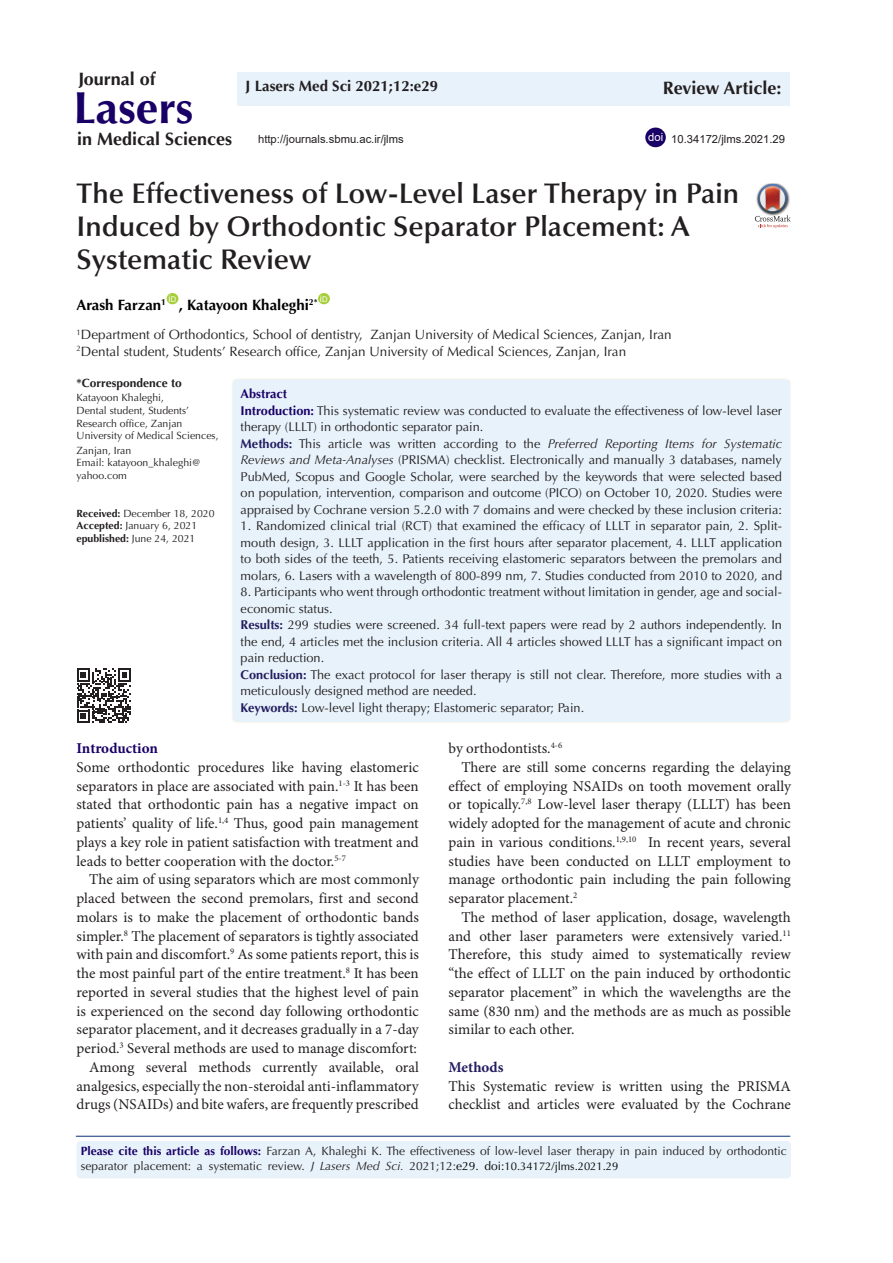
<style>
.page{position:relative;width:893px;height:1263px;background:#fff}
.page>*{position:absolute;margin:0;border:0;box-sizing:border-box;transform-origin:0 0}
.t1{font:700 45px "Optima LT Std";color:#190066}
.t2{font:600 28.5px/33px "Optima LT Std";color:#231f20}
.t3{font:700 18px "Optima LT Std";color:#231f20}
.t4{font:15px/18.8px "Minion Pro";color:#231f20;text-align:justify}
.t5{font:700 15px "Optima LT Std";color:#000}
.t6{font:700 15px "Optima LT Std";color:#231f20}
.t7{font:700 15px "Minion Pro";letter-spacing:-.005em;color:#190066}
.t8{font:700 15px "Minion Pro";color:#231d60}
.t9{font:13.5px "Optima LT Std";color:#231f20}
.t10{font:12.75px/16.5px "Optima LT Std";color:#231f20}
.Default{font:700 12.75px "Optima LT Std";color:#190066}
.t11{font:12px/15px "Optima LT Std";color:#231f20}
.t12{font:700 12px "Optima LT Std";color:#231f20}
.t13{font:11.25px "Arial";color:#231f20}
.t14{font:11.25px "Arial";color:#fff}
.t15{font:10.5px/12.6px "Optima LT Std";color:#231f20}
.t16{font:700 10.5px "Optima LT Std";color:#231f20}
.t17{font:7.8px "Arial";color:#fff}
.s1{font-weight:700;color:#190066}
.s2{font-weight:700;color:#231d60}
.s3{font-style:italic}
.s4{font-weight:700}
.s5{font-weight:400}
.s6{color:#040503}
.s7{font-size:11.25px;color:#040503}
</style>
<div class="page">
<hr style="left:76px;top:1136px;width:714px;height:1px;background:#053278">
<div style="left:77px;top:1141px;width:714px;height:37px;background:#e8f2fa;border-radius:4px"></div>
<img style="left:767px;top:183px;width:12px;height:1px">
<svg style="left:755px;top:184px;width:36px;height:44px"></svg>
<div style="left:624px;top:72px;width:166px;height:34px;background:#e8f2fa"></div>
<div style="left:645px;top:128px;width:21px;height:19px;background:#190066;border-radius:50%"></div>
<div style="left:167px;top:293px;width:11px;height:11px;background:#a6ce39;border-radius:50%"></div>
<div style="left:318px;top:293px;width:12px;height:11px;background:#a6ce39;border-radius:50%"></div>
<div style="left:232px;top:379px;width:559px;height:344px;background:#e8f2fa;border-radius:6px"></div>
<svg style="left:77px;top:668px;width:54px;height:55px"></svg>
<div style="left:237px;top:72px;width:387px;height:34px;background:#e8f2fa"></div>
<p class="t3" style="left:78px;top:68px;width:79px">Journal of</p>
<p class="t1" style="left:73px;top:81px;width:122px">Lasers</p>
<p class="t3" style="left:77px;top:129px;width:157px">in Medical Sciences</p>
<p class="t3" style="left:663px;top:77px;width:120px">Review Article:</p>
<p class="t6" style="left:246px;top:78px;width:194px">J Lasers Med Sci 2021;12:e29</p>
<p class="t14" style="left:648px;top:129px;width:17px">doi</p>
<p class="t13" style="left:671px;top:131px;width:115px">10.34172/jlms.2021.29</p>
<p class="t2" style="left:77px;top:177px;width:664px">The Effectiveness of Low-Level Laser Therapy in Pain<br>Induced by Orthodontic Separator Placement: A<br>Systematic Review</p>
<p class="t5" style="left:77px;top:296px;width:91px">Arash Farzan<sup>1</sup></p>
<p class="t17" style="left:169px;top:294px;width:9px">ID</p>
<p class="t5" style="left:179px;top:296px;width:140px">, Katayoon Khaleghi<sup>2*</sup></p>
<p class="t17" style="left:320px;top:294px;width:9px">ID</p>
<p class="t9" style="left:77px;top:327px;width:597px"><sup>1</sup>Department of Orthodontics, School of dentistry, Zanjan University of Medical Sciences, Zanjan, Iran</p>
<p class="t9" style="left:77px;top:343px;width:551px"><sup>2</sup>Dental student, Students’ Research office, Zanjan University of Medical Sciences, Zanjan, Iran</p>
<p class="Default" style="left:241px;top:386px;width:48px">Abstract</p>
<p class="t10" style="left:241px;top:402px;width:543px"><span class="s1">Introduction:</span> This systematic review was conducted to evaluate the effectiveness of low-level laser therapy (LLLT) in orthodontic separator pain.</p>
<p class="t10" style="left:241px;top:435px;width:543px;text-align:justify"><span class="s2">Methods:</span> This article was written according to the <span class="s3">Preferred Reporting Items for Systematic Reviews and Meta-Analyses</span> (PRISMA) checklist. Electronically and manually 3 databases, namely PubMed, Scopus and Google Scholar, were searched by the keywords that were selected based on population, intervention, comparison and outcome (PICO) on October 10, 2020. Studies were appraised by Cochrane version 5.2.0 with 7 domains and were checked by these inclusion criteria:</p>
<p class="t10" style="left:241px;top:518px;width:543px;text-align:justify">1. Randomized clinical trial (RCT) that examined the efficacy of LLLT in separator pain, 2. Split&shy;mouth design, 3. LLLT application in the first hours after separator placement, 4. LLLT application to both sides of the teeth, 5. Patients receiving elastomeric separators between the premolars and molars, 6. Lasers with a wavelength of 800-899 nm, 7. Studies conducted from 2010 to 2020, and</p>
<p class="t10" style="left:241px;top:584px;width:543px">8. Participants who went through orthodontic treatment without limitation in gender, age and social&shy;economic status.</p>
<p class="t10" style="left:241px;top:617px;width:543px;text-align:justify"><span class="s2">Results:</span> 299 studies were screened. 34 full-text papers were read by 2 authors independently. In the end, 4 articles met the inclusion criteria. All 4 articles showed LLLT has a significant impact on pain reduction.</p>
<p class="t10" style="left:241px;top:666px;width:543px"><span class="s2">Conclusion:</span> The exact protocol for laser therapy is still not clear. Therefore, more studies with a meticulously designed method are needed.</p>
<p class="t10" style="left:241px;top:699px;width:345px"><span class="s2">Keywords:</span> Low-level light therapy; Elastomeric separator; Pain.</p>
<p class="t13" style="left:258px;top:131px;width:147px">http://journals.sbmu.ac.ir/jlms</p>
<p class="t12" style="left:77px;top:376px;width:107px">*Correspondence to</p>
<p class="t15" style="left:77px;top:392px;width:89px">Katayoon Khaleghi,</p>
<p class="t15" style="left:77px;top:404px;width:144px">Dental student, Students’<br>Research office, Zanjan<br>University of Medical Sciences,</p>
<p class="t15" style="left:77px;top:444px;width:56px">Zanjan, Iran</p>
<p class="t15" style="left:77px;top:456px;width:126px">Email: katayoon_khaleghi@ yahoo.com</p>
<p class="t15" style="left:77px;top:507px;width:139px"><span class="s4">Received:</span> December 18, 2020</p>
<p class="t15" style="left:77px;top:519px;width:122px"><span class="s4">Accepted:</span> January 6, 2021</p>
<p class="t16" style="left:77px;top:532px;width:120px">epublished: <span class="s5">June 24, 2021</span></p>
<p class="t7" style="left:77px;top:738px;width:83px">Introduction</p>
<p class="t4" style="left:77px;top:758px;width:344px">Some orthodontic procedures like having elastomeric separators in place are associated with pain.<sup>1-3</sup> It has been stated that orthodontic pain has a negative impact on patients’ quality of life.<sup>1,4</sup> Thus, good pain management plays a key role in patient satisfaction with treatment and leads to better cooperation with the doctor.<sup>5-7</sup></p>
<p class="t4" style="left:77px;top:871px;width:344px;text-indent:13px">The aim of using separators which are most commonly placed between the second premolars, first and second molars is to make the placement of orthodontic bands simpler.<sup>8</sup> The placement of separators is tightly associated with pain and discomfort.<sup>9</sup> As some patients report, this is the most painful part of the entire treatment.<sup>8</sup> It has been reported in several studies that the highest level of pain is experienced on the second day following orthodontic separator placement, and it decreases gradually in a 7-day period.<sup>3</sup> Several methods are used to manage discomfort:</p>
<p class="t4" style="left:77px;top:1058px;width:344px;text-indent:13px">Among several methods currently available, oral analgesics, especially the non-steroidal anti-inflammatory drugs (NSAIDs) and bite wafers, are frequently prescribed</p>
<p class="t4" style="left:449px;top:739px;width:115px">by orthodontists.<sup>4-6</sup></p>
<p class="t4" style="left:449px;top:758px;width:344px;text-indent:13px">There are still some concerns regarding the delaying effect of employing NSAIDs on tooth movement orally or topically.<sup>7,8</sup> Low-level laser therapy (LLLT) has been widely adopted for the management of acute and chronic pain in various conditions.<sup>1,9,10</sup> In recent years, several studies have been conducted on LLLT employment to manage orthodontic pain including the pain following separator placement.<sup>2</sup></p>
<p class="t4" style="left:449px;top:908px;width:344px;text-indent:13px">The method of laser application, dosage, wavelength and other laser parameters were extensively varied.<sup>11<br></sup>Therefore, this study aimed to systematically review “the effect of LLLT on the pain induced by orthodontic separator placement” in which the wavelengths are the same (830 nm) and the methods are as much as possible similar to each other.</p>
<p class="t8" style="left:449px;top:1056px;width:56px">Methods</p>
<p class="t4" style="left:449px;top:1077px;width:344px">This Systematic review is written using the PRISMA checklist and articles were evaluated by the Cochrane</p>
<p class="t11" style="left:81px;top:1144px;width:707px"><span class="s1">Please cite this article as follows:</span> Farzan A, Khaleghi K. The effectiveness of low-level laser therapy in pain induced by orthodontic separator placement: a systematic review. <span class="s3">J Lasers Med Sci.</span> 2021;12:<span class="s6">e29. doi:</span><span class="s7">10.34172/jlms.2021.29</span></p>
</div>
